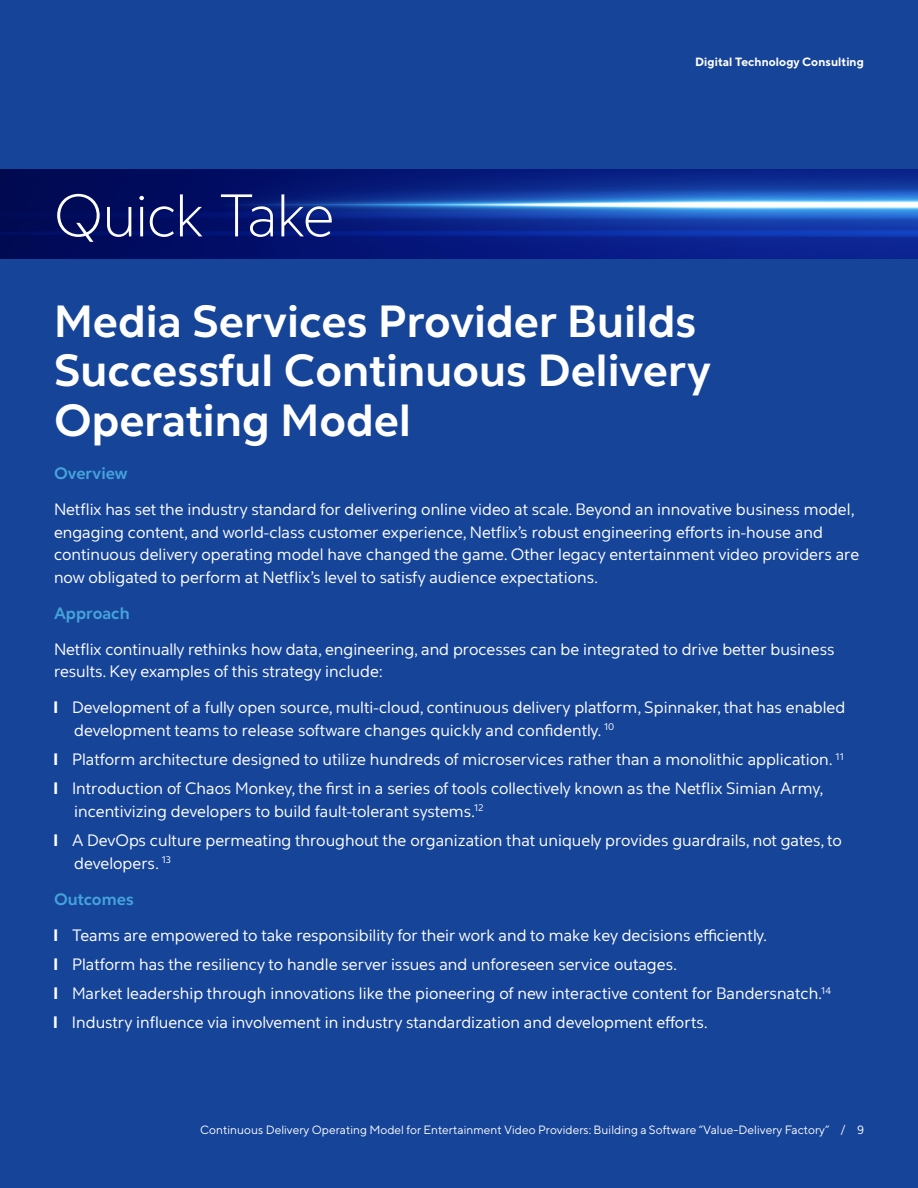
<style>
.page{position:relative;width:918px;height:1188px;background:#164499}
.page>*{position:absolute;margin:0;border:0;box-sizing:border-box;transform-origin:0 0}
.t1{font:300 60px "Cognizant Sans";letter-spacing:-.025em;color:#fff}
.Quick_Take_title_30{font:700 45px/49.5px "Cognizant Sans";color:#fff}
.Quick_Take_Body_11_1{font:16.5px/22.5px "Cognizant Sans";color:#fff}
.Quick_Take_Body_11_1-2{font:700 16.5px "Cognizant Sans";color:#44a3db}
.Folio_left_white_8_1{font:12px "TT Norms";color:#fff}
.Running_header_left{font:700 12px "TT Norms";color:#fff}
.s1{font-family:"Cognizant Sans"}
</style>
<div class="page">
<img style="left:0;top:170px;width:918px;height:89px">
<h1 class="t1" style="left:54px;top:181px;width:282px">Quick Take</h1>
<p class="Running_header_left" style="left:695px;top:54px;width:170px">Digital Technology Consulting</p>
<p class="Quick_Take_title_30" style="left:54px;top:297px;width:659px">Media Services Provider Builds<br>Successful Continuous Delivery<br>Operating Model</p>
<p class="Quick_Take_Body_11_1-2" style="left:54px;top:463px;width:75px">Overview</p>
<p class="Quick_Take_Body_11_1" style="left:54px;top:499px;width:807px">Netflix has set the industry standard for delivering online video at scale. Beyond an innovative business model, engaging content, and world-class customer experience, Netflix’s robust engineering efforts in-house and continuous delivery operating model have changed the game. Other legacy entertainment video providers are now obligated to perform at Netflix’s level to satisfy audience expectations.</p>
<p class="Quick_Take_Body_11_1-2" style="left:54px;top:602px;width:77px">Approach</p>
<p class="Quick_Take_Body_11_1" style="left:54px;top:638px;width:782px">Netflix continually rethinks how data, engineering, and processes can be integrated to drive better business results. Key examples of this strategy include:</p>
<p class="Quick_Take_Body_11_1" style="left:74px;top:697px;width:773px;text-indent:-20px">❙ Development of a fully open source, multi-cloud, continuous delivery platform, Spinnaker, that has enabled development teams to release software changes quickly and confidently. <sup>10</sup></p>
<p class="Quick_Take_Body_11_1" style="left:54px;top:748px;width:791px">❙ Platform architecture designed to utilize hundreds of microservices rather than a monolithic application. <sup>11</sup></p>
<p class="Quick_Take_Body_11_1" style="left:74px;top:778px;width:751px;text-indent:-20px">❙ Introduction of Chaos Monkey, the first in a series of tools collectively known as the Netflix Simian Army, incentivizing developers to build fault-tolerant systems.<sup>12</sup></p>
<p class="Quick_Take_Body_11_1" style="left:74px;top:829px;width:769px;text-indent:-20px">❙ A DevOps culture permeating throughout the organization that uniquely provides guardrails, not gates, to developers. <sup>13</sup></p>
<p class="Quick_Take_Body_11_1-2" style="left:54px;top:888px;width:81px">Outcomes</p>
<p class="Quick_Take_Body_11_1" style="left:54px;top:924px;width:715px">❙ Teams are empowered to take responsibility for their work and to make key decisions efficiently.</p>
<p class="Quick_Take_Body_11_1" style="left:54px;top:953px;width:625px">❙ Platform has the resiliency to handle server issues and unforeseen service outages.</p>
<p class="Quick_Take_Body_11_1" style="left:54px;top:982px;width:779px">❙ Market leadership through innovations like the pioneering of new interactive content for Bandersnatch.<sup>14</sup></p>
<p class="Quick_Take_Body_11_1" style="left:54px;top:1012px;width:655px">❙ Industry influence via involvement in industry standardization and development efforts.</p>
<p class="Folio_left_white_8_1" style="left:200px;top:1122px;width:665px">Continuous Delivery Operating Model for Entertainment Video Providers: Building a Software “Value-Delivery Factory” <span class="s1">/ 9</span></p>
</div>
